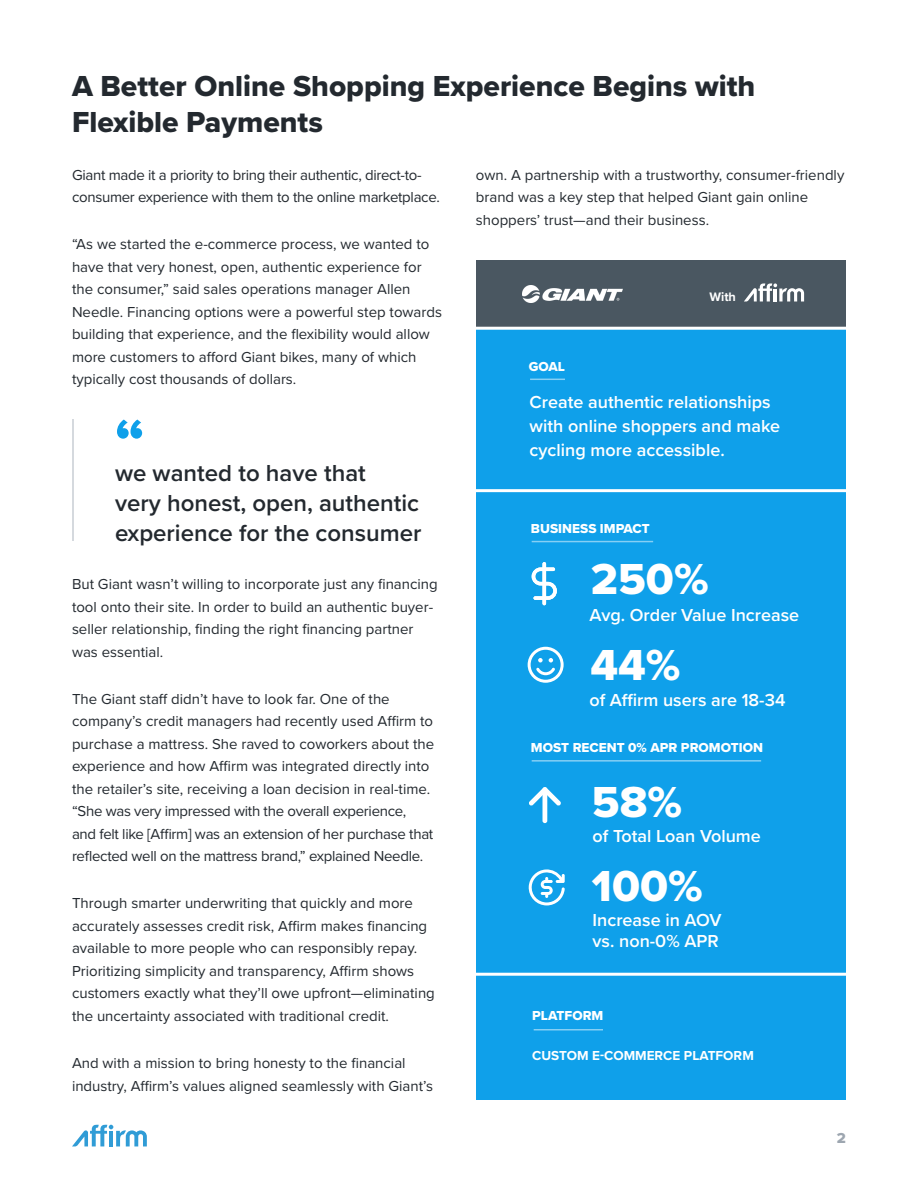
<style>
.page{position:relative;width:918px;height:1188px;background:#fff}
.page>*{position:absolute;margin:0;border:0;box-sizing:border-box;transform-origin:0 0}
.t1{font:60px "Proxima Nova Extrabld";color:#0fa0ea}
.t2{font:45px "Proxima Nova Extrabld";color:#fff}
.t3{font:30px/36px "Proxima Nova Extrabld";color:#23292f}
.t4{font:600 24px/30px "Proxima Nova";color:#23292f}
.Sidebar_Title{font:600 18px/24px "Proxima Nova";color:#fff}
.Body_Copy{font:15px/22.5px "Proxima Nova";color:#23292f}
.Body_Copy-2{font:15px/22.5px "Proxima Nova";letter-spacing:-.02em;color:#23292f}
.t5{font:15px "Proxima Nova Extrabld";color:#9da6b0}
.Sidebar_Title-2{font:13.5px "Proxima Nova Extrabld";color:#fff}
.Sidebar_Title-3{font:700 13.5px "Proxima Nova";color:#fff}
.Sidebar_Title-4{font:700 12.75px "Proxima Nova";color:#fff}
</style>
<div class="page">
<svg style="left:72px;top:1125px;width:75px;height:21px"></svg>
<hr style="left:72px;top:419px;width:2px;height:122px;background:#d5d9de">
<div style="left:476px;top:328px;width:369px;height:771px;background:#0fa0ea"></div>
<div style="left:476px;top:260px;width:369px;height:68px;background:#4a5761"></div>
<svg style="left:744px;top:283px;width:60px;height:19px"></svg>
<hr style="left:474px;top:489px;width:374px;height:3px;background:#fff">
<hr style="left:473px;top:973px;width:375px;height:3px;background:#fff">
<hr style="left:476px;top:327px;width:374px;height:3px;background:#fff">
<hr style="left:530px;top:379px;width:35px;height:1px;background:#fff">
<hr style="left:532px;top:541px;width:121px;height:1px;background:#fff">
<hr style="left:532px;top:760px;width:229px;height:2px;background:#fff">
<hr style="left:534px;top:1029px;width:69px;height:1px;background:#fff">
<svg style="left:532px;top:562px;width:25px;height:43px"></svg>
<svg style="left:529px;top:787px;width:32px;height:20px"></svg>
<div style="left:543px;top:788px;width:4px;height:35px;border:2px solid #fff;border-radius:2px"></div>
<svg style="left:528px;top:647px;width:36px;height:36px"></svg>
<svg style="left:528px;top:869px;width:37px;height:36px"></svg>
<img style="left:523px;top:286px;width:99px;height:17px">
<p class="t3" style="left:72px;top:67px;width:685px">A Better Online Shopping Experience Begins with<br>Flexible Payments</p>
<p class="Body_Copy-2" style="left:72px;top:164px;width:369px">Giant made it a priority to bring their authentic, direct-to&shy;consumer experience with them to the online marketplace.</p>
<p class="Body_Copy" style="left:72px;top:233px;width:372px">“As we started the e-commerce process, we wanted to have that very honest, open, authentic experience for the consumer,” said sales operations manager Allen Needle. Financing options were a powerful step towards building that experience, and the flexibility would allow more customers to afford Giant bikes, many of which typically cost thousands of dollars.</p>
<p class="t1" style="left:115px;top:395px;width:31px">“</p>
<p class="t4" style="left:115px;top:457px;width:308px">we wanted to have that<br>very honest, open, authentic experience for the consumer</p>
<p class="Body_Copy" style="left:72px;top:573px;width:367px">But Giant wasn’t willing to incorporate just any financing tool onto their site. In order to build an authentic buyer&shy;seller relationship, finding the right financing partner was essential.</p>
<p class="Body_Copy" style="left:72px;top:688px;width:364px">The Giant staff didn’t have to look far. One of the company’s credit managers had recently used Affirm to purchase a mattress. She raved to coworkers about the experience and how Affirm was integrated directly into the retailer’s site, receiving a loan decision in real-time. “She was very impressed with the overall experience, and felt like [Affirm] was an extension of her purchase that reflected well on the mattress brand,” explained Needle.</p>
<p class="Body_Copy" style="left:72px;top:893px;width:364px">Through smarter underwriting that quickly and more accurately assesses credit risk, Affirm makes financing available to more people who can responsibly repay.<br>Prioritizing simplicity and transparency, Affirm shows customers exactly what they’ll owe upfront—eliminating the uncertainty associated with traditional credit.</p>
<p class="Body_Copy" style="left:72px;top:1052px;width:363px">And with a mission to bring honesty to the financial industry, Affirm’s values aligned seamlessly with Giant’s</p>
<p class="Body_Copy" style="left:476px;top:164px;width:370px">own. A partnership with a trustworthy, consumer-friendly brand was a key step that helped Giant gain online shoppers’ trust—and their business.</p>
<p class="Sidebar_Title-2" style="left:529px;top:357px;width:38px">GOAL</p>
<p class="Sidebar_Title-4" style="left:709px;top:287px;width:28px">With</p>
<p class="Sidebar_Title" style="left:530px;top:389px;width:252px">Create authentic relationships with online shoppers and make cycling more accessible.</p>
<p class="Sidebar_Title-2" style="left:531px;top:518px;width:120px">BUSINESS IMPACT</p>
<p class="t2" style="left:591px;top:546px;width:119px">250%</p>
<p class="Sidebar_Title" style="left:590px;top:603px;width:211px">Avg. Order Value Increase</p>
<p class="t2" style="left:590px;top:631px;width:92px">44%</p>
<p class="Sidebar_Title" style="left:589px;top:687px;width:197px">of Affirm users are 18-34</p>
<p class="Sidebar_Title-2" style="left:531px;top:737px;width:234px">MOST RECENT 0% APR PROMOTION</p>
<p class="t2" style="left:592px;top:768px;width:92px">58%</p>
<p class="Sidebar_Title" style="left:593px;top:824px;width:170px">of Total Loan Volume</p>
<p class="t2" style="left:592px;top:852px;width:112px">100%</p>
<p class="Sidebar_Title" style="left:593px;top:909px;width:131px;line-height:21px">Increase in AOV vs. non-0% APR</p>
<p class="Sidebar_Title-2" style="left:532px;top:1005px;width:73px">PLATFORM</p>
<p class="Sidebar_Title-3" style="left:532px;top:1045px;width:223px">CUSTOM E-COMMERCE PLATFORM</p>
<p class="t5" style="left:837px;top:1127px;width:11px">2</p>
</div>
